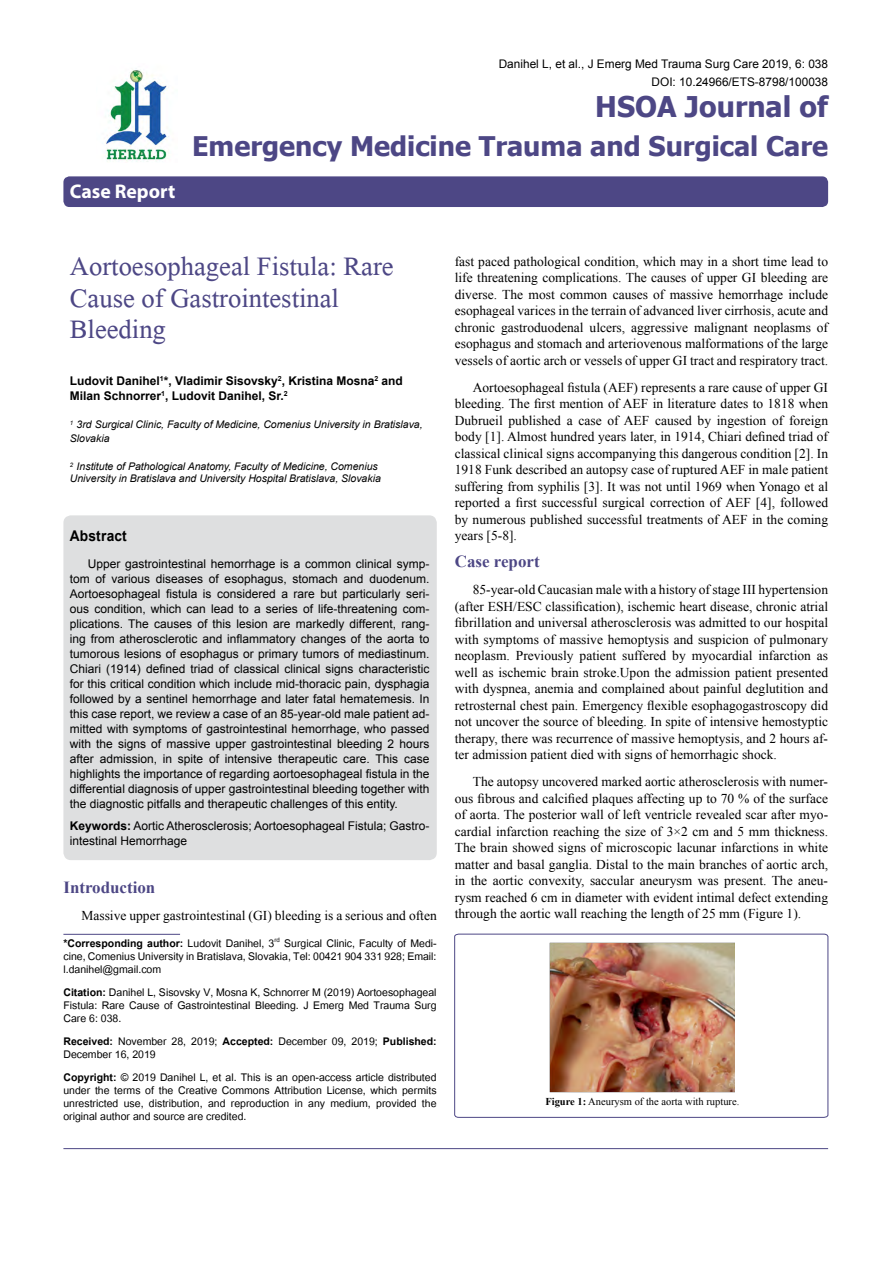
<style>
.page{position:relative;width:893px;height:1263px;background:#fff}
.page>*{position:absolute;margin:0;border:0;box-sizing:border-box;transform-origin:0 0}
.t1{font:39.75px/31.5px "Microsoft Himalaya";color:#4d4785}
.t2{font:700 28.5px "Tahoma";color:#4d4785}
.t3{font:700 27px "Tahoma";color:#4d4785}
.t4{font:700 19.8px "Myriad Hebrew";color:#fff}
.t5{font:700 16.95px "Times New Roman";color:#4d4785}
.t6{font:700 14.85px "Arial";letter-spacing:.015em;color:#000;scale:.93 1}
.t7{font:14.7px/13.2px "Utsaah";color:#000;text-align:justify}
.t8{font:13.5px/16.5px "Times New Roman";color:#000;text-align:justify}
.t9{font:12px/15px "Arial";color:#000;text-align:justify}
.t10{font:700 12px/15px "Arial";color:#000}
.t11{font:11.85px/18px "Arial";color:#000;text-align:right}
.t12{font:italic 10.5px/13.5px "Arial";color:#000}
.t13{font:10.5px "Times New Roman";color:#000}
.s1{font-weight:700}
</style>
<div class="page">
<div style="left:63px;top:176px;width:765px;height:31px;background:#4d4785;border-radius:6px"></div>
<hr style="left:63px;top:934px;width:117px;height:1px;background:#4d4785">
<img style="left:105px;top:70px;width:64px;height:92px">
<hr style="left:63px;top:1148px;width:765px;height:1px;background:#4d4785">
<div style="left:63px;top:515px;width:374px;height:345px;background:#dedfe0;border-radius:8px"></div>
<svg style="left:454px;top:934px;width:374px;height:184px"></svg>
<img style="left:549px;top:942px;width:186px;height:150px">
<h3 class="t4" style="left:70px;top:180px;width:107px">Case Report</h3>
<p class="t11" style="left:499px;top:55px;width:331px">Danihel L, et al., J Emerg Med Trauma Surg Care 2019, 6: 038<br>DOI: 10.24966/ETS-8798/100038</p>
<h2 class="t2" style="left:595px;top:87px;width:234px">HSOA Journal of</h2>
<h3 class="t3" style="left:192px;top:128px;width:638px">Emergency Medicine Trauma and Surgical Care</h3>
<h1 class="t1" style="left:70px;top:246px;width:325px">Aortoesophageal Fistula: Rare<br>Cause of Gastrointestinal<br>Bleeding</h1>
<p class="t10" style="left:70px;top:373px;width:335px">Ludovit Danihel<sup>1</sup>*, Vladimir Sisovsky<sup>2</sup>, Kristina Mosna<sup>2</sup> and<br>Milan Schnorrer<sup>1</sup>, Ludovit Danihel, Sr.<sup>2</sup></p>
<p class="t12" style="left:70px;top:418px;width:354px"><sup>1</sup> 3rd Surgical Clinic, Faculty of Medicine, Comenius University in Bratislava,<br>Slovakia</p>
<p class="t12" style="left:70px;top:461px;width:313px;line-height:12px"><sup>2</sup> Institute of Pathological Anatomy, Faculty of Medicine, Comenius<br>University in Bratislava and University Hospital Bratislava, Slovakia</p>
<p class="t6" style="left:70px;top:525px;width:63px">Abstract</p>
<p class="t9" style="left:70px;top:556px;width:361px;text-indent:18px">Upper gastrointestinal hemorrhage is a common clinical symp&shy;tom of various diseases of esophagus, stomach and duodenum.<br>Aortoesophageal fistula is considered a rare but particularly seri&shy;ous condition, which can lead to a series of life-threatening com&shy;plications. The causes of this lesion are markedly different, rang&shy;ing from atherosclerotic and inflammatory changes of the aorta to tumorous lesions of esophagus or primary tumors of mediastinum.<br>Chiari (1914) defined triad of classical clinical signs characteristic for this critical condition which include mid-thoracic pain, dysphagia followed by a sentinel hemorrhage and later fatal hematemesis. In this case report, we review a case of an 85-year-old male patient ad&shy;mitted with symptoms of gastrointestinal hemorrhage, who passed with the signs of massive upper gastrointestinal bleeding 2 hours after admission, in spite of intensive therapeutic care. This case highlights the importance of regarding aortoesophageal fistula in the differential diagnosis of upper gastrointestinal bleeding together with the diagnostic pitfalls and therapeutic challenges of this entity.</p>
<p class="t9" style="left:70px;top:818px;width:361px"><span class="s1">Keywords:</span> Aortic Atherosclerosis; Aortoesophageal Fistula; Gastro&shy;intestinal Hemorrhage</p>
<p class="t5" style="left:63px;top:876px;width:93px">Introduction</p>
<p class="t8" style="left:81px;top:907px;width:357px">Massive upper gastrointestinal (GI) bleeding is a serious and often</p>
<p class="t7" style="left:63px;top:938px;width:375px"><span class="s1">*Corresponding author:</span> Ludovit Danihel, 3<sup>rd</sup> Surgical Clinic, Faculty of Medi&shy;cine, Comenius University in Bratislava, Slovakia, Tel: 00421 904 331 928; Email: l.danihel@gmail.com</p>
<p class="t7" style="left:63px;top:987px;width:375px"><span class="s1">Citation:</span> Danihel L, Sisovsky V, Mosna K, Schnorrer M (2019) Aortoesophageal Fistula: Rare Cause of Gastrointestinal Bleeding. J Emerg Med Trauma Surg Care 6: 038.</p>
<p class="t7" style="left:63px;top:1036px;width:375px"><span class="s1">Received:</span> November 28, 2019; <span class="s1">Accepted:</span> December 09, 2019; <span class="s1">Published:<br></span>December 16, 2019</p>
<p class="t7" style="left:63px;top:1071px;width:375px"><span class="s1">Copyright:</span> © 2019 Danihel L, et al. This is an open-access article distributed under the terms of the Creative Commons Attribution License, which permits unrestricted use, distribution, and reproduction in any medium, provided the original author and source are credited.</p>
<p class="t8" style="left:455px;top:253px;width:375px">fast paced pathological condition, which may in a short time lead to life threatening complications. The causes of upper GI bleeding are diverse. The most common causes of massive hemorrhage include esophageal varices in the terrain of advanced liver cirrhosis, acute and chronic gastroduodenal ulcers, aggressive malignant neoplasms of esophagus and stomach and arteriovenous malformations of the large vessels of aortic arch or vessels of upper GI tract and respiratory tract.</p>
<p class="t8" style="left:455px;top:379px;width:375px;text-indent:18px">Aortoesophageal fistula (AEF) represents a rare cause of upper GI bleeding. The first mention of AEF in literature dates to 1818 when Dubrueil published a case of AEF caused by ingestion of foreign body [1]. Almost hundred years later, in 1914, Chiari defined triad of classical clinical signs accompanying this dangerous condition [2]. In 1918 Funk described an autopsy case of ruptured AEF in male patient suffering from syphilis [3]. It was not until 1969 when Yonago et al reported a first successful surgical correction of AEF [4], followed by numerous published successful treatments of AEF in the coming years [5-8].</p>
<p class="t5" style="left:455px;top:550px;width:86px">Case report</p>
<p class="t8" style="left:455px;top:581px;width:375px;text-indent:18px">85-year-old Caucasian male with a history of stage III hypertension (after ESH/ESC classification), ischemic heart disease, chronic atrial fibrillation and universal atherosclerosis was admitted to our hospital with symptoms of massive hemoptysis and suspicion of pulmonary neoplasm. Previously patient suffered by myocardial infarction as well as ischemic brain stroke.Upon the admission patient presented with dyspnea, anemia and complained about painful deglutition and retrosternal chest pain. Emergency flexible esophagogastroscopy did not uncover the source of bleeding. In spite of intensive hemostyptic therapy, there was recurrence of massive hemoptysis, and 2 hours af&shy;ter admission patient died with signs of hemorrhagic shock.</p>
<p class="t8" style="left:455px;top:773px;width:375px;text-indent:18px">The autopsy uncovered marked aortic atherosclerosis with numer&shy;ous fibrous and calcified plaques affecting up to 70 % of the surface of aorta. The posterior wall of left ventricle revealed scar after myo&shy;cardial infarction reaching the size of 3×2 cm and 5 mm thickness.<br>The brain showed signs of microscopic lacunar infarctions in white matter and basal ganglia. Distal to the main branches of aortic arch, in the aortic convexity, saccular aneurysm was present. The aneu&shy;rysm reached 6 cm in diameter with evident intimal defect extending through the aortic wall reaching the length of 25 mm (Figure 1).</p>
<p class="t13" style="left:545px;top:1094px;width:196px"><span class="s1">Figure 1:</span> Aneurysm of the aorta with rupture.</p>
</div>
